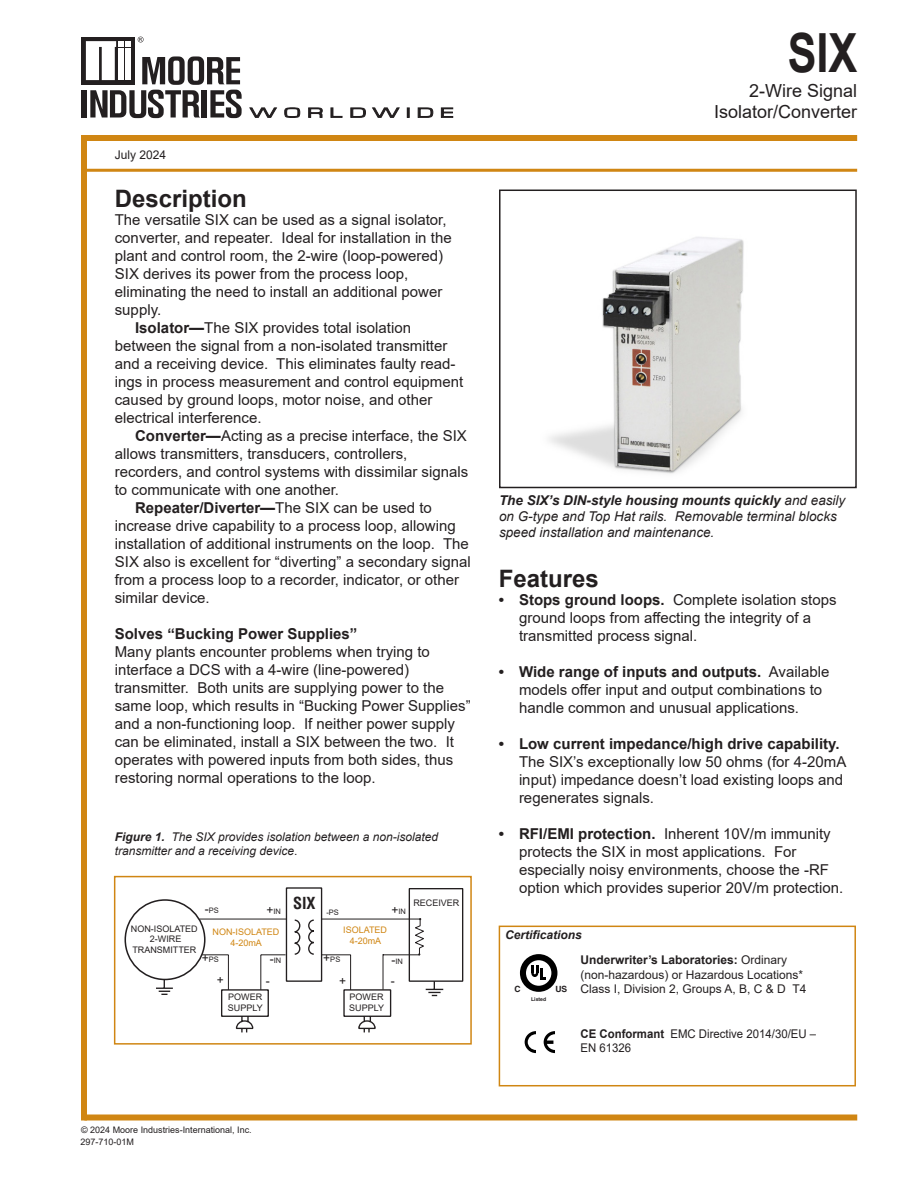
<style>
.page{position:relative;width:918px;height:1188px;background:#fff}
.page>*{position:absolute;margin:0;border:0;box-sizing:border-box;transform-origin:0 0}
.t1{font:700 54px "Arial";color:#231f20;scale:.8 1}
.heading_1{font:700 24px "Arial";color:#231f20}
.t2{font:18px/21.6px "Arial";color:#231f20;text-align:right}
.t3{font:700 condensed 16.2px "Helvetica";color:#231f20}
.body_text_bt{font:15px/18px "Arial";color:#231f20}
.body_text_bt-2{font:700 15px "Arial";color:#231f20}
.t4{font:italic 13.5px/16.2px "Arial";color:#231f20}
.t5{font:12px/14.4px "Arial";color:#231f20}
.body_text_bt-3{font:italic 12px/14.4px "Arial";color:#231f20}
.t6{font:12px/14.4px "Arial";color:#231f20;scale:.95 1}
.t7{font:italic 700 12px "Arial";color:#231f20}
.t8{font:9px/10.8px "Arial";color:#231f20}
.t9{font:9px/10.8px "Arial";color:#d08613;text-align:center}
.t10{font:700 8.55px "Helvetica";color:#231f20}
.t11{font:7.5px "Arial";color:#231f20}
.t12{font:700 5.1px "Helvetica";color:#231f20}
.s1{font-weight:700}
.s2{font-style:normal}
.s3{font-size:12px}
</style>
<div class="page">
<div style="left:81px;top:138px;width:6px;height:982px;background:#d08613"></div>
<div style="left:84px;top:1114px;width:773px;height:6px;background:#d08613"></div>
<hr style="left:86px;top:169px;width:771px;height:3px;background:#d08613">
<div style="left:81px;top:135px;width:776px;height:6px;background:#d08613"></div>
<div style="left:82px;top:90px;width:5px;height:28px;background:#231f20"></div>
<div style="left:82px;top:37px;width:53px;height:47px;background:linear-gradient(to bottom,#231f20,#231f20)"></div>
<svg style="left:249px;top:107px;width:28px;height:11px"></svg>
<svg style="left:284px;top:107px;width:16px;height:11px"></svg>
<svg style="left:308px;top:107px;width:15px;height:11px"></svg>
<svg style="left:330px;top:107px;width:13px;height:11px"></svg>
<svg style="left:350px;top:107px;width:16px;height:11px"></svg>
<svg style="left:372px;top:107px;width:28px;height:11px"></svg>
<svg style="left:407px;top:108px;width:3px;height:10px"></svg>
<svg style="left:418px;top:107px;width:15px;height:11px"></svg>
<svg style="left:441px;top:107px;width:12px;height:11px"></svg>
<svg style="left:86px;top:37px;width:156px;height:81px"></svg>
<hr style="left:199px;top:919px;width:87px;height:1px;background:#231f20">
<svg style="left:156px;top:980px;width:17px;height:15px"></svg>
<div style="left:125px;top:899px;width:81px;height:81px;border:2px solid #231f20;border-radius:50%"></div>
<svg style="left:201px;top:887px;width:262px;height:145px"></svg>
<img style="left:549px;top:237px;width:195px;height:237px">
<div style="left:114px;top:876px;width:358px;height:169px;border:2px solid #d08613"></div>
<div style="left:499px;top:926px;width:357px;height:160px;border:2px solid #d08613"></div>
<svg style="left:525px;top:1031px;width:11px;height:22px"></svg>
<svg style="left:544px;top:1031px;width:11px;height:22px"></svg>
<div style="left:499px;top:190px;width:358px;height:298px;border:2px solid #231f20"></div>
<div style="left:520px;top:954px;width:37px;height:38px;border:6px solid #000;border-radius:50%"></div>
<svg style="left:531px;top:966px;width:15px;height:14px"></svg>
<p class="t1" style="left:788px;top:15px;width:89px">SIX</p>
<p class="t5" style="left:115px;top:148px;width:53px">July 2024</p>
<p class="heading_1" style="left:115px;top:182px;width:134px">Description</p>
<p class="body_text_bt" style="left:115px;top:210px;width:338px">The versatile SIX can be used as a signal isolator, converter, and repeater. Ideal for installation in the plant and control room, the 2-wire (loop-powered)<br>SIX derives its power from the process loop, eliminating the need to install an additional power supply.</p>
<p class="body_text_bt" style="left:115px;top:318px;width:350px;text-indent:20px"><span class="s1">Isolator—</span>The SIX provides total isolation between the signal from a non-isolated transmitter and a receiving device. This eliminates faulty read&shy;ings in process measurement and control equipment caused by ground loops, motor noise, and other electrical interference.</p>
<p class="body_text_bt" style="left:115px;top:426px;width:355px;text-indent:20px"><span class="s1">Converter—</span>Acting as a precise interface, the SIX allows transmitters, transducers, controllers, recorders, and control systems with dissimilar signals to communicate with one another.</p>
<p class="body_text_bt" style="left:115px;top:498px;width:357px;text-indent:20px"><span class="s1">Repeater/Diverter—</span>The SIX can be used to increase drive capability to a process loop, allowing installation of additional instruments on the loop. The SIX also is excellent for “diverting” a secondary signal from a process loop to a recorder, indicator, or other similar device.</p>
<p class="body_text_bt-2" style="left:115px;top:623px;width:244px">Solves “Bucking Power Supplies”</p>
<p class="body_text_bt" style="left:115px;top:642px;width:357px">Many plants encounter problems when trying to interface a DCS with a 4-wire (line-powered) transmitter. Both units are supplying power to the same loop, which results in “Bucking Power Supplies” and a non-functioning loop. If neither power supply can be eliminated, install a SIX between the two. It operates with powered inputs from both sides, thus restoring normal operations to the loop.</p>
<p class="body_text_bt-3" style="left:115px;top:829px;width:325px"><span class="s1">Figure 1.</span> The SIX provides isolation between a non-isolated transmitter and a receiving device<span class="s2">.</span></p>
<p class="t3" style="left:293px;top:893px;width:24px">SIX</p>
<p class="t11" style="left:266px;top:906px;width:16px"><span class="s3">+</span>IN</p>
<p class="t11" style="left:205px;top:905px;width:16px"><span class="s3">-</span>PS</p>
<p class="t11" style="left:326px;top:907px;width:14px">-PS</p>
<p class="t11" style="left:391px;top:906px;width:16px"><span class="s3">+</span>IN</p>
<p class="t8" style="left:413px;top:898px;width:48px">RECEIVER</p>
<p class="t2" style="left:714px;top:79px;width:145px">2-Wire Signal<br>Isolator/Converter</p>
<p class="t4" style="left:499px;top:492px;width:348px"><span class="s1">The SIX’s DIN-style housing mounts quickly</span> and easily on G-type and Top Hat rails. Removable terminal blocks speed installation and maintenance.</p>
<p class="heading_1" style="left:499px;top:562px;width:102px">Features</p>
<p class="body_text_bt" style="left:519px;top:591px;width:319px;text-indent:-20px"><span class="s1">• Stops ground loops.</span> Complete isolation stops ground loops from affecting the integrity of a transmitted process signal.</p>
<p class="body_text_bt" style="left:519px;top:663px;width:312px;text-indent:-20px"><span class="s1">• Wide range of inputs and outputs.</span> Available models offer input and output combinations to handle common and unusual applications.</p>
<p class="body_text_bt" style="left:519px;top:735px;width:329px;text-indent:-20px"><span class="s1">• Low current impedance/high drive capability.<br></span>The SIX’s exceptionally low 50 ohms (for 4-20mA input) impedance doesn’t load existing loops and regenerates signals.</p>
<p class="body_text_bt" style="left:519px;top:825px;width:326px;text-indent:-20px"><span class="s1">• RFI/EMI protection.</span> Inherent 10V/m immunity protects the SIX in most applications. For especially noisy environments, choose the -RF option which provides superior 20V/m protection.</p>
<p class="t8" style="left:131px;top:923px;width:68px;text-align:center">NON-ISOLATED<br>2-WIRE<br>TRANSMITTER</p>
<p class="t9" style="left:343px;top:924px;width:45px">ISOLATED<br>4-20mA</p>
<p class="t9" style="left:213px;top:926px;width:68px">NON-ISOLATED<br>4-20mA</p>
<p class="t7" style="left:505px;top:927px;width:78px">Certifications</p>
<p class="t11" style="left:323px;top:954px;width:19px"><span class="s3">+</span>PS</p>
<p class="t11" style="left:392px;top:956px;width:13px"><span class="s3">-</span>IN</p>
<p class="t5" style="left:339px;top:974px;width:9px">+</p>
<p class="t5" style="left:391px;top:974px;width:5px">-</p>
<p class="t11" style="left:202px;top:954px;width:19px"><span class="s3">+</span>PS</p>
<p class="t5" style="left:217px;top:973px;width:9px">+</p>
<p class="t5" style="left:266px;top:973px;width:5px">-</p>
<p class="t5" style="left:581px;top:953px;width:227px"><span class="s1">Underwriter’s Laboratories:</span> Ordinary (non-hazardous) or Hazardous Locations*<br>Class I, Division 2, Groups A, B, C &amp; D T4</p>
<p class="t11" style="left:270px;top:955px;width:13px"><span class="s3">-</span>IN</p>
<p class="t10" style="left:514px;top:983px;width:8px">C</p>
<p class="t10" style="left:555px;top:983px;width:13px">US</p>
<p class="t8" style="left:349px;top:991px;width:36px">POWER<br>SUPPLY</p>
<p class="t8" style="left:228px;top:992px;width:36px">POWER<br>SUPPLY</p>
<p class="t12" style="left:531px;top:996px;width:17px">Listed</p>
<p class="t8" style="left:81px;top:1125px;width:172px">© 2024 Moore Industries-International, Inc.</p>
<p class="t8" style="left:80px;top:1136px;width:55px">297-710-01M</p>
<p class="t6" style="left:581px;top:1026px;width:250px"><span class="s1">CE Conformant</span> EMC Directive 2014/30/EU –<br>EN 61326</p>
</div>
